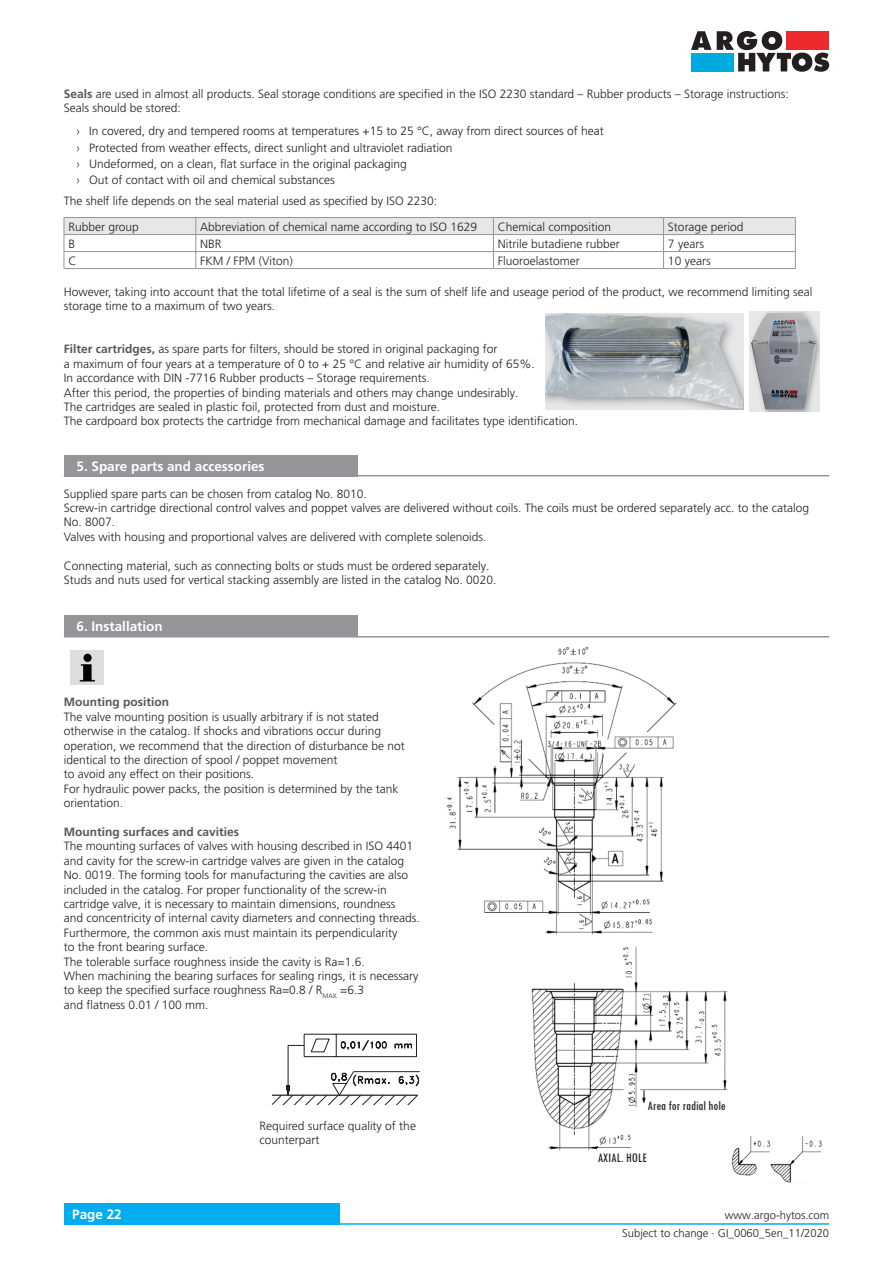
<style>
.page{position:relative;width:893px;height:1263px;background:#fff}
.page>*{position:absolute;margin:0;border:0;box-sizing:border-box;transform-origin:0 0}
._03_Headline_white{font:700 13.5px "Frutiger LT Pro";color:#fff}
.kóty{font:condensed 13.5px "Tw Cen";color:#231f20}
._06_Text{font:300 12px/14.4px "Frutiger LT Pro";color:#231f20}
.Tabulka_1sl{font:300 12px "Frutiger LT Pro";color:#231f20}
._05_Subline_Copytext{font:700 12px "Frutiger LT Pro";color:#57585a}
.t1{font:300 11.25px "Frutiger LT Pro";color:#231f20}
.s1{font-weight:700;color:#57585a}
</style>
<div class="page">
<svg style="left:691px;top:31px;width:138px;height:41px"></svg>
<svg style="left:271px;top:1033px;width:149px;height:72px"></svg>
<img style="left:447px;top:646px;width:375px;height:537px">
<img style="left:70px;top:651px;width:34px;height:34px">
<div style="left:647px;top:1092px;width:87px;height:26px;background:#fff"></div>
<div style="left:598px;top:1148px;width:63px;height:18px;background:#fff"></div>
<img style="left:546px;top:313px;width:197px;height:97px">
<img style="left:750px;top:311px;width:70px;height:100px">
<div style="left:64px;top:1203px;width:276px;height:22px;background:#00aeef"></div>
<hr style="left:64px;top:1223px;width:765px;height:2px;background:#00aeef">
<div style="left:64px;top:615px;width:294px;height:22px;background:#939598"></div>
<hr style="left:64px;top:636px;width:765px;height:1px;background:#939598">
<div style="left:64px;top:455px;width:294px;height:22px;background:#939598"></div>
<hr style="left:64px;top:475px;width:765px;height:1px;background:#939598">
<hr style="left:64px;top:217px;width:132px;height:1px;background:#939598">
<hr style="left:196px;top:217px;width:297px;height:1px;background:#939598">
<hr style="left:493px;top:217px;width:170px;height:1px;background:#939598">
<hr style="left:663px;top:217px;width:132px;height:1px;background:#939598">
<svg style="left:64px;top:218px;width:732px;height:50px"></svg>
<hr style="left:64px;top:268px;width:132px;height:1px;background:#939598">
<hr style="left:196px;top:268px;width:297px;height:1px;background:#939598">
<hr style="left:493px;top:268px;width:170px;height:1px;background:#939598">
<hr style="left:663px;top:268px;width:132px;height:1px;background:#939598">
<p class="_06_Text" style="left:64px;top:87px;width:726px"><span class="s1">Seals</span> are used in almost all products. Seal storage conditions are specified in the ISO 2230 standard – Rubber products – Storage instructions:</p>
<p class="_06_Text" style="left:64px;top:101px;width:119px">Seals should be stored:</p>
<p class="_06_Text" style="left:77px;top:124px;width:529px">› In covered, dry and tempered rooms at temperatures +15 to 25 °C, away from direct sources of heat</p>
<p class="_06_Text" style="left:77px;top:140px;width:377px">› Protected from weather effects, direct sunlight and ultraviolet radiation</p>
<p class="_06_Text" style="left:77px;top:157px;width:332px">› Undeformed, on a clean, flat surface in the original packaging</p>
<p class="_06_Text" style="left:77px;top:173px;width:260px">› Out of contact with oil and chemical substances</p>
<p class="_06_Text" style="left:64px;top:193px;width:375px">The shelf life depends on the seal material used as specified by ISO 2230:</p>
<p class="Tabulka_1sl" style="left:68px;top:219px;width:72px">Rubber group</p>
<p class="Tabulka_1sl" style="left:200px;top:219px;width:278px">Abbreviation of chemical name according to ISO 1629</p>
<p class="Tabulka_1sl" style="left:498px;top:219px;width:115px">Chemical composition</p>
<p class="Tabulka_1sl" style="left:668px;top:219px;width:77px">Storage period</p>
<p class="Tabulka_1sl" style="left:68px;top:236px;width:8px">B</p>
<p class="Tabulka_1sl" style="left:200px;top:236px;width:23px">NBR</p>
<p class="Tabulka_1sl" style="left:498px;top:236px;width:124px">Nitrile butadiene rubber</p>
<p class="Tabulka_1sl" style="left:668px;top:236px;width:37px">7 years</p>
<p class="Tabulka_1sl" style="left:68px;top:253px;width:10px">C</p>
<p class="Tabulka_1sl" style="left:200px;top:253px;width:94px">FKM / FPM (Viton)</p>
<p class="Tabulka_1sl" style="left:498px;top:253px;width:83px">Fluoroelastomer</p>
<p class="Tabulka_1sl" style="left:668px;top:253px;width:44px">10 years</p>
<p class="_06_Text" style="left:64px;top:285px;width:750px">However, taking into account that the total lifetime of a seal is the sum of shelf life and useage period of the product, we recommend limiting seal storage time to a maximum of two years.</p>
<p class="_06_Text" style="left:64px;top:342px;width:516px"><span class="s1">Filter cartridges,</span> as spare parts for filters, should be stored in original packaging for<br>a maximum of four years at a temperature of 0 to + 25 °C and relative air humidity of 65%.<br>In accordance with DIN -7716 Rubber products – Storage requirements.<br>After this period, the properties of binding materials and others may change undesirably.<br>The cartridges are sealed in plastic foil, protected from dust and moisture.<br>The cardpoard box protects the cartridge from mechanical damage and facilitates type identification.</p>
<p class="_03_Headline_white" style="left:77px;top:458px;width:190px">5. Spare parts and accessories</p>
<p class="_06_Text" style="left:64px;top:486px;width:304px">Supplied spare parts can be chosen from catalog No. 8010.</p>
<p class="_06_Text" style="left:64px;top:501px;width:747px">Screw-in cartridge directional control valves and poppet valves are delivered without coils. The coils must be ordered separately acc. to the catalog<br>No. 8007.</p>
<p class="_06_Text" style="left:64px;top:529px;width:424px">Valves with housing and proportional valves are delivered with complete solenoids.</p>
<p class="_06_Text" style="left:64px;top:558px;width:427px">Connecting material, such as connecting bolts or studs must be ordered separately.</p>
<p class="_06_Text" style="left:64px;top:573px;width:434px">Studs and nuts used for vertical stacking assembly are listed in the catalog No. 0020.</p>
<p class="_03_Headline_white" style="left:77px;top:619px;width:88px">6. Installation</p>
<p class="_05_Subline_Copytext" style="left:64px;top:695px;width:107px">Mounting position</p>
<p class="_06_Text" style="left:64px;top:709px;width:342px">The valve mounting position is usually arbitrary if is not stated otherwise in the catalog. If shocks and vibrations occur during operation, we recommend that the direction of disturbance be not identical to the direction of spool / poppet movement<br>to avoid any effect on their positions.</p>
<p class="_06_Text" style="left:64px;top:781px;width:336px">For hydraulic power packs, the position is determined by the tank orientation.</p>
<p class="_05_Subline_Copytext" style="left:64px;top:825px;width:177px">Mounting surfaces and cavities</p>
<p class="_06_Text" style="left:64px;top:839px;width:358px">The mounting surfaces of valves with housing described in ISO 4401 and cavity for the screw-in cartridge valves are given in the catalog No. 0019. The forming tools for manufacturing the cavities are also included in the catalog. For proper functionality of the screw-in cartridge valve, it is necessary to maintain dimensions, roundness<br>and concentricity of internal cavity diameters and connecting threads.<br>Furthermore, the common axis must maintain its perpendicularity<br>to the front bearing surface.</p>
<p class="_06_Text" style="left:64px;top:954px;width:303px">The tolerable surface roughness inside the cavity is Ra=1.6.</p>
<p class="_06_Text" style="left:64px;top:969px;width:356px">When machining the bearing surfaces for sealing rings, it is necessary to keep the specified surface roughness Ra=0.8 / R<sub>MAX</sub> =6.3<br>and flatness 0.01 / 100 mm.</p>
<p class="_06_Text" style="left:259px;top:1118px;width:158px">Required surface quality of the counterpart</p>
<p class="kóty" style="left:647px;top:1097px;width:80px">Area for radial hole</p>
<p class="kóty" style="left:598px;top:1149px;width:51px">AXIAL. HOLE</p>
<p class="_03_Headline_white" style="left:72px;top:1207px;width:51px">Page 22</p>
<p class="t1" style="left:725px;top:1209px;width:106px">www.argo-hytos.com</p>
<p class="t1" style="left:622px;top:1226px;width:208px">Subject to change · GI_0060_5en_11/2020</p>
</div>
